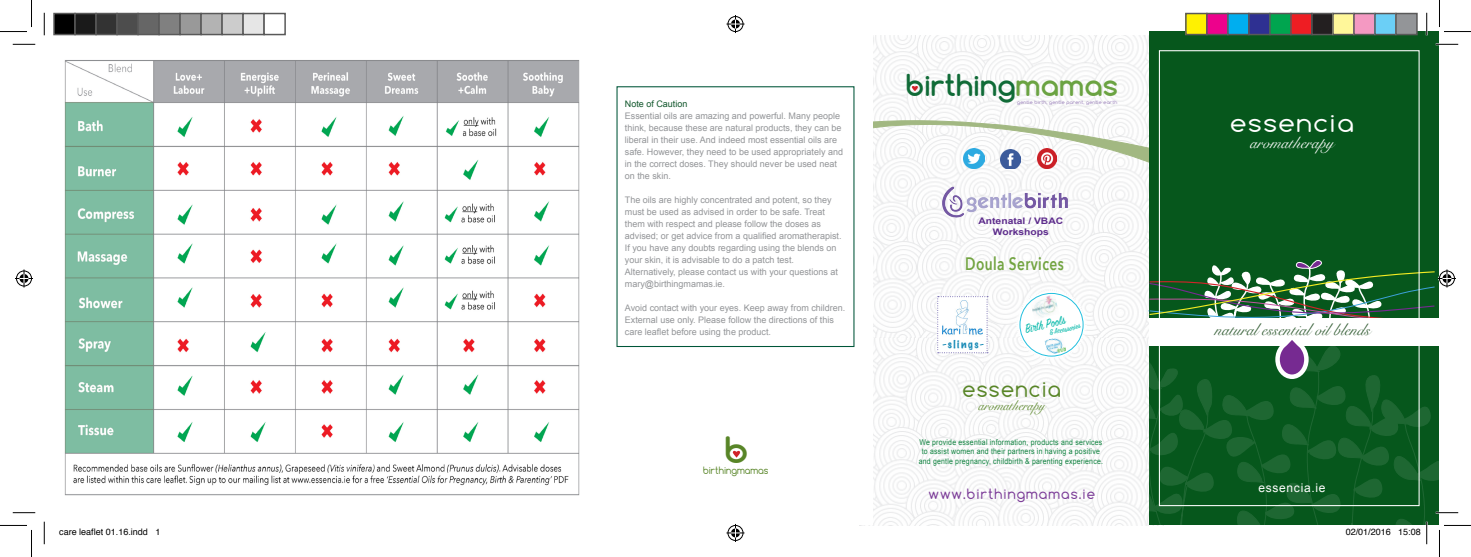
<style>
.page{position:relative;width:1471px;height:557px;background:#fff}
.page>*{position:absolute;margin:0;border:0;box-sizing:border-box;transform-origin:0 0}
.t1{font:700 34.2px "Comfortaa";color:#588527;scale:1.12 1}
.t2{font:700 28.5px "Comfortaa";color:#106b37}
.t3{font:24px "Comfortaa";letter-spacing:.06em;color:#fff;scale:1.1 1}
.t4{font:21px "Comfortaa";letter-spacing:.06em;color:#588527}
.t5{font:600 18px "Avenir Next";letter-spacing:.03em;color:#72a441;scale:.76 1}
.t6{font:16.5px "Snell Roundhand";color:#376038}
.t7{font:16.5px "Snell Roundhand";color:#fff}
.t8{font:14.1px "Snell Roundhand";color:#588527;scale:.93 1}
.t9{font:13.8px "Sign Painter House Script";color:#08b9aa;scale:.87 1}
.t10{font:13.5px "Comfortaa";letter-spacing:.08em;color:#793896}
.t11{font:12px "Arial";letter-spacing:.06em;color:#fff}
.t12{font:100 9.9px "Marker Felt";letter-spacing:.14em;color:#188ab6;scale:1.13 1}
.t13{font:9.6px "Comfortaa";color:#588527;scale:.94 1}
.t14{font:9px/12px "Arial";color:#939598}
.t15{font:9px "Helvetica";color:#000}
.t16{font:700 9px "Arial";color:#5d2c8c;scale:1.15 1}
.t17{font:9px "Arial";color:#11572c}
.t18{font:9px "Sign Painter House Script";color:#08b9aa;scale:.87 1}
.t19{font:7.95px/9.6px "Arial";letter-spacing:.03em;color:#0f823f;text-align:center;scale:.87 1}
.t20{font:4.5px "Comfortaa";letter-spacing:.03em;color:#957ab7;scale:1.06 1}
.s1{color:#6ba342}
</style>
<div class="page">
<img style="left:873px;top:35px;width:276px;height:490px">
<svg style="left:911px;top:86px;width:7px;height:5px"></svg>
<img style="left:941px;top:186px;width:127px;height:31px">
<svg style="left:937px;top:296px;width:51px;height:57px"></svg>
<svg style="left:1014px;top:288px;width:73px;height:72px"></svg>
<img style="left:1029px;top:294px;width:30px;height:25px">
<img style="left:1044px;top:336px;width:22px;height:19px">
<div style="left:1019px;top:293px;width:64px;height:63px;border:1px solid #22bfde;border-radius:50%"></div>
<svg style="left:873px;top:115px;width:276px;height:56px"></svg>
<div style="left:1149px;top:32px;width:290px;height:493px;background:#06571c"></div>
<img style="left:64px;top:60px;width:516px;height:436px">
<svg style="left:732px;top:450px;width:9px;height:8px"></svg>
<hr style="left:1435px;top:43px;width:23px;height:2px;background:#fff">
<hr style="left:1425px;top:13px;width:2px;height:22px;background:#fff">
<svg style="left:13px;top:44px;width:22px;height:1px"></svg>
<svg style="left:1435px;top:44px;width:23px;height:1px"></svg>
<svg style="left:13px;top:512px;width:22px;height:1px"></svg>
<svg style="left:44px;top:13px;width:1px;height:22px"></svg>
<svg style="left:44px;top:521px;width:1px;height:22px"></svg>
<svg style="left:1426px;top:13px;width:1px;height:22px"></svg>
<svg style="left:0;top:0;width:32px;height:32px"></svg>
<svg style="left:0;top:524px;width:32px;height:32px"></svg>
<svg style="left:1439px;top:0;width:31px;height:32px"></svg>
<svg style="left:726px;top:15px;width:18px;height:18px"></svg>
<svg style="left:726px;top:523px;width:18px;height:18px"></svg>
<svg style="left:15px;top:269px;width:18px;height:18px"></svg>
<div style="left:54px;top:14px;width:21px;height:21px;background:#000"></div>
<div style="left:53px;top:13px;width:23px;height:22px;border:2px solid #595959"></div>
<div style="left:75px;top:14px;width:21px;height:21px;background:#1a1a1a"></div>
<div style="left:74px;top:13px;width:23px;height:22px;border:2px solid #595959"></div>
<div style="left:96px;top:14px;width:21px;height:21px;background:#333"></div>
<div style="left:95px;top:13px;width:23px;height:22px;border:2px solid #595959"></div>
<div style="left:117px;top:14px;width:21px;height:21px;background:#4d4d4d"></div>
<div style="left:116px;top:13px;width:23px;height:22px;border:2px solid #595959"></div>
<div style="left:138px;top:14px;width:21px;height:21px;background:#666"></div>
<div style="left:137px;top:13px;width:23px;height:22px;border:2px solid #595959"></div>
<div style="left:159px;top:14px;width:21px;height:21px;background:#808080"></div>
<div style="left:158px;top:13px;width:23px;height:22px;border:2px solid #595959"></div>
<div style="left:180px;top:14px;width:21px;height:21px;background:#999"></div>
<div style="left:179px;top:13px;width:23px;height:22px;border:2px solid #595959"></div>
<div style="left:201px;top:14px;width:21px;height:21px;background:#b3b3b3"></div>
<div style="left:200px;top:13px;width:23px;height:22px;border:2px solid #595959"></div>
<div style="left:222px;top:14px;width:21px;height:21px;background:#ccc"></div>
<div style="left:221px;top:13px;width:23px;height:22px;border:2px solid #595959"></div>
<div style="left:243px;top:14px;width:21px;height:21px;background:#e6e6e6"></div>
<div style="left:242px;top:13px;width:23px;height:22px;border:2px solid #595959"></div>
<div style="left:263px;top:13px;width:23px;height:22px;border:2px solid #595959"></div>
<div style="left:1185px;top:14px;width:21px;height:21px;background:#fff101"></div>
<div style="left:1185px;top:13px;width:22px;height:22px;border:2px solid #595959"></div>
<div style="left:1206px;top:14px;width:21px;height:21px;background:#ed028c"></div>
<div style="left:1206px;top:13px;width:22px;height:22px;border:2px solid #595959"></div>
<div style="left:1227px;top:14px;width:21px;height:21px;background:#00aeef"></div>
<div style="left:1227px;top:13px;width:22px;height:22px;border:2px solid #595959"></div>
<div style="left:1248px;top:14px;width:21px;height:21px;background:#2e3092"></div>
<div style="left:1248px;top:13px;width:22px;height:22px;border:2px solid #595959"></div>
<div style="left:1269px;top:14px;width:21px;height:21px;background:#00a54f"></div>
<div style="left:1269px;top:13px;width:22px;height:22px;border:2px solid #595959"></div>
<div style="left:1290px;top:14px;width:21px;height:21px;background:#ee1d23"></div>
<div style="left:1290px;top:13px;width:22px;height:22px;border:2px solid #595959"></div>
<div style="left:1311px;top:14px;width:21px;height:21px;background:#231f20"></div>
<div style="left:1311px;top:13px;width:22px;height:22px;border:2px solid #595959"></div>
<div style="left:1332px;top:14px;width:21px;height:21px;background:#fff79a"></div>
<div style="left:1332px;top:13px;width:22px;height:22px;border:2px solid #595959"></div>
<div style="left:1353px;top:14px;width:21px;height:21px;background:#f499c2"></div>
<div style="left:1353px;top:13px;width:22px;height:22px;border:2px solid #595959"></div>
<div style="left:1374px;top:14px;width:21px;height:21px;background:#6bcff6"></div>
<div style="left:1374px;top:13px;width:22px;height:22px;border:2px solid #595959"></div>
<div style="left:1395px;top:14px;width:21px;height:21px;background:#939598"></div>
<div style="left:1395px;top:13px;width:22px;height:22px;border:2px solid #595959"></div>
<svg style="left:1130px;top:252px;width:340px;height:304px"></svg>
<p class="t17" style="left:625px;top:98px;width:64px">Note of Caution</p>
<p class="t14" style="left:625px;top:109px;width:220px">Essential oils are amazing and powerful. Many people think, because these are natural products, they can be liberal in their use. And indeed most essential oils are safe. However, they need to be used appropriately and in the correct doses. They should never be used neat on the skin.</p>
<p class="t14" style="left:625px;top:193px;width:218px">The oils are highly concentrated and potent, so they must be used as advised in order to be safe. Treat them with respect and please follow the doses as advised; or get advice from a qualified aromatherapist.<br>If you have any doubts regarding using the blends on your skin, it is advisable to do a patch test.</p>
<p class="t14" style="left:625px;top:265px;width:214px">Alternatively, please contact us with your questions at mary@birthingmamas.ie.</p>
<p class="t14" style="left:625px;top:301px;width:222px">Avoid contact with your eyes. Keep away from children.<br>External use only. Please follow the directions of this care leaflet before using the product.</p>
<p class="t1" style="left:724px;top:428px;width:23px">b</p>
<p class="t13" style="left:703px;top:464px;width:71px">birthingmamas</p>
<p class="t2" style="left:905px;top:67px;width:214px">birthing<span class="s1">mamas</span></p>
<p class="t20" style="left:1017px;top:99px;width:96px">gentle birth, gentle parent, gentle earth</p>
<p class="t16" style="left:978px;top:215px;width:75px">Antenatal / VBAC</p>
<p class="t16" style="left:992px;top:225px;width:50px">Workshops</p>
<p class="t5" style="left:965px;top:248px;width:131px">Doula Services</p>
<p class="t12" style="left:942px;top:336px;width:38px">-slings-</p>
<p class="t9" style="left:1023px;top:320px;width:49px;rotate:-13deg">Birth Pools</p>
<p class="t18" style="left:1048px;top:327px;width:38px;rotate:-13deg">&amp; Accessories</p>
<p class="t4" style="left:962px;top:375px;width:100px">essencia</p>
<p class="t8" style="left:978px;top:394px;width:73px">aromatherapy</p>
<p class="t19" style="left:918px;top:437px;width:213px">We provide essential information, products and services to assist women and their partners in having a positive and gentle pregnancy, childbirth &amp; parenting experience.</p>
<p class="t10" style="left:928px;top:484px;width:168px">www.birthingmamas.ie</p>
<p class="t3" style="left:1230px;top:107px;width:114px">essencia</p>
<p class="t7" style="left:1250px;top:129px;width:85px">aromatherapy</p>
<p class="t6" style="left:1214px;top:316px;width:157px">natural essential oil blends</p>
<p class="t11" style="left:1258px;top:479px;width:69px">essencia.ie</p>
<p class="t15" style="left:59px;top:524px;width:103px">care leaflet 01.16.indd 1</p>
<p class="t15" style="left:1345px;top:524px;width:77px">02/01/2016 15:08</p>
</div>
